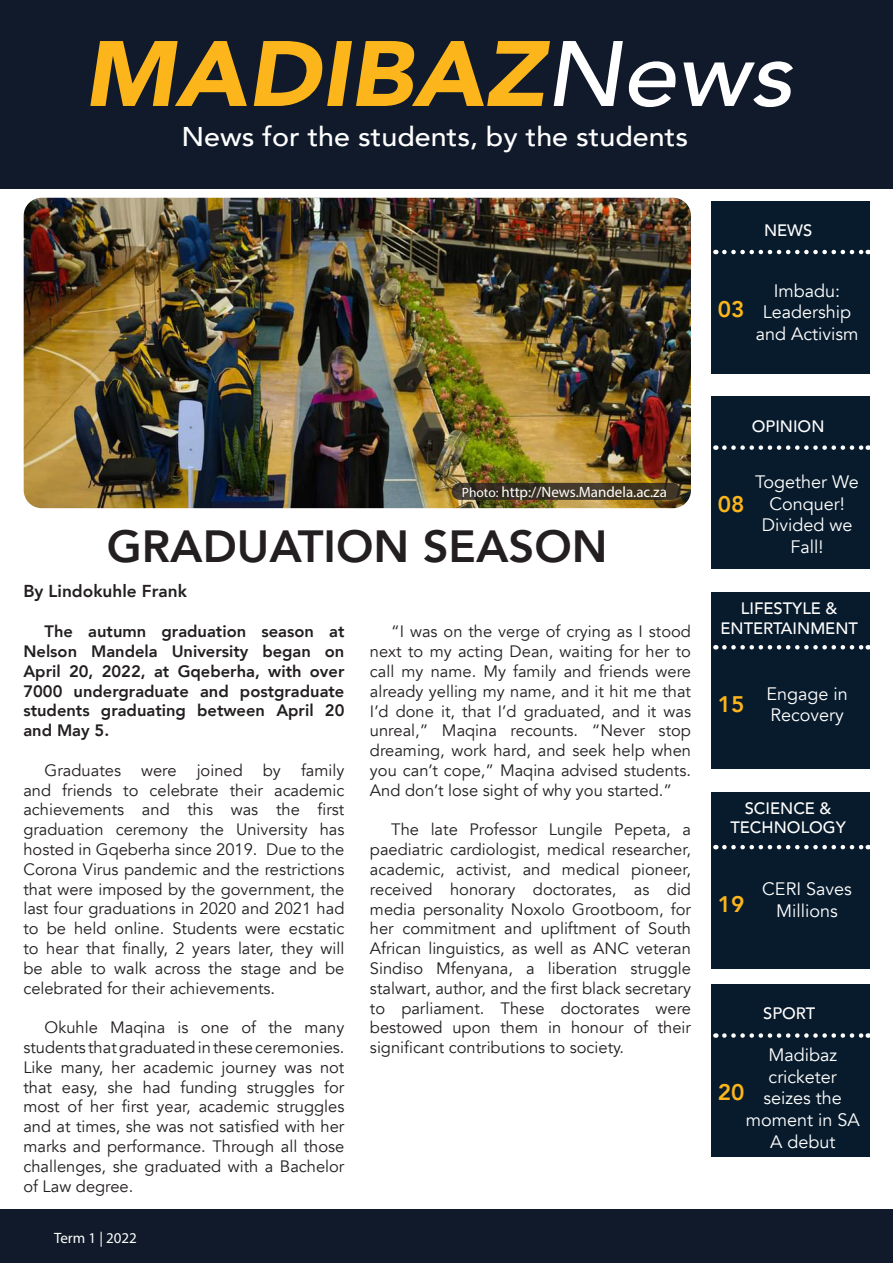
<style>
.page{position:relative;width:893px;height:1263px;background:#fff}
.page>*{position:absolute;margin:0;border:0;box-sizing:border-box;transform-origin:0 0}
.t1{font:800 45px "Avenir";color:#231f20}
.t2{font:500 27.15px "Avenir LT";color:#fff;scale:1.06 1}
.t3{font:800 22.5px "Avenir";color:#fcb61c}
.t4{font:18px/21.6px "Avenir";color:#fff;text-align:center}
.t5{font:800 17.25px "Avenir";color:#231f20}
.t6{font:16.5px/19.8px "Avenir";color:#231f20;text-align:justify}
.t7{font:800 16.5px/19.8px "Avenir";color:#231f20;text-align:justify}
.t8{font:500 16.5px "Avenir";color:#fff}
.t9{font:15px "Myriad Pro";color:#fff}
.s1{font-size:13.5px}
</style>
<div class="page">
<div style="left:0;top:1209px;width:893px;height:54px;background:#101a2a"></div>
<img style="left:24px;top:198px;width:667px;height:310px">
<div style="left:0;top:0;width:893px;height:188px;background:#101a2a"></div>
<svg style="left:90px;top:41px;width:157px;height:65px"></svg>
<svg style="left:254px;top:41px;width:369px;height:65px"></svg>
<svg style="left:629px;top:61px;width:47px;height:46px"></svg>
<svg style="left:683px;top:61px;width:110px;height:46px"></svg>
<div style="left:711px;top:201px;width:159px;height:172px;background:#081b2c"></div>
<div style="left:711px;top:396px;width:159px;height:173px;background:#081b2c"></div>
<div style="left:711px;top:984px;width:159px;height:173px;background:#081b2c"></div>
<div style="left:711px;top:592px;width:159px;height:176px;background:#081b2c"></div>
<div style="left:711px;top:792px;width:159px;height:176px;background:#081b2c"></div>
<svg style="left:452px;top:483px;width:229px;height:17px;background:#3d3324"></svg>
<h2 class="t2" style="left:181px;top:121px;width:479px">News for the students, by the students</h2>
<p class="t8" style="left:764px;top:216px;width:50px">NEWS</p>
<p class="t3" style="left:718px;top:288px;width:28px">03</p>
<p class="t4" style="left:756px;top:280px;width:104px">Imbadu:<br>Leadership and Activism</p>
<p class="t9" style="left:462px;top:482px;width:206px"><span class="s1">Photo:</span> http://News.Mandela.ac.za</p>
<p class="t1" style="left:107px;top:505px;width:502px">GRADUATION SEASON</p>
<p class="t5" style="left:23px;top:575px;width:165px">By Lindokuhle Frank</p>
<p class="t7" style="left:23px;top:620px;width:323px;text-indent:21px">The autumn graduation season at Nelson Mandela University began on April 20, 2022, at Gqeberha, with over 7000 undergraduate and postgraduate students graduating between April 20 and May 5.</p>
<p class="t6" style="left:23px;top:760px;width:323px;text-indent:21px">Graduates were joined by family and friends to celebrate their academic achievements and this was the first graduation ceremony the University has hosted in Gqeberha since 2019. Due to the Corona Virus pandemic and the restrictions that were imposed by the government, the last four graduations in 2020 and 2021 had to be held online. Students were ecstatic to hear that finally, 2 years later, they will be able to walk across the stage and be celebrated for their achievements.</p>
<p class="t6" style="left:23px;top:1018px;width:323px;text-indent:21px">Okuhle Maqina is one of the many students that graduated in these ceremonies.<br>Like many, her academic journey was not that easy, she had funding struggles for most of her first year, academic struggles and at times, she was not satisfied with her marks and performance. Through all those challenges, she graduated with a Bachelor of Law degree.</p>
<p class="t9" style="left:54px;top:1228px;width:84px">Term 1 | 2022</p>
<p class="t6" style="left:370px;top:622px;width:323px;text-indent:21px">“I was on the verge of crying as I stood next to my acting Dean, waiting for her to call my name. My family and friends were already yelling my name, and it hit me that I’d done it, that I’d graduated, and it was unreal,” Maqina recounts. “Never stop dreaming, work hard, and seek help when you can’t cope,” Maqina advised students.<br>And don’t lose sight of why you started.”</p>
<p class="t6" style="left:370px;top:820px;width:323px;text-indent:21px">The late Professor Lungile Pepeta, a paediatric cardiologist, medical researcher, academic, activist, and medical pioneer, received honorary doctorates, as did media personality Noxolo Grootboom, for her commitment and upliftment of South African linguistics, as well as ANC veteran Sindiso Mfenyana, a liberation struggle stalwart, author, and the first black secretary to parliament. These doctorates were bestowed upon them in honour of their significant contributions to society.</p>
<p class="t8" style="left:752px;top:412px;width:74px">OPINION</p>
<p class="t3" style="left:718px;top:484px;width:28px">08</p>
<p class="t4" style="left:755px;top:472px;width:105px">Together We<br>Conquer!</p>
<p class="t4" style="left:762px;top:515px;width:92px">Divided we<br>Fall!</p>
<p class="t8" style="left:741px;top:594px;width:98px">LIFESTYLE &amp;</p>
<p class="t8" style="left:720px;top:613px;width:139px">ENTERTAINMENT</p>
<p class="t3" style="left:718px;top:683px;width:28px">15</p>
<p class="t4" style="left:766px;top:683px;width:83px;text-align:left">Engage in<br>Recovery</p>
<p class="t8" style="left:745px;top:794px;width:88px">SCIENCE &amp;</p>
<p class="t8" style="left:730px;top:813px;width:117px">TECHNOLOGY</p>
<p class="t3" style="left:718px;top:883px;width:28px">19</p>
<p class="t4" style="left:762px;top:878px;width:91px">CERI Saves<br>Millions</p>
<p class="t8" style="left:763px;top:999px;width:53px">SPORT</p>
<p class="t4" style="left:746px;top:1044px;width:116px">Madibaz cricketer seizes the moment in SA<br>A debut</p>
<p class="t3" style="left:718px;top:1072px;width:28px">20</p>
</div>
